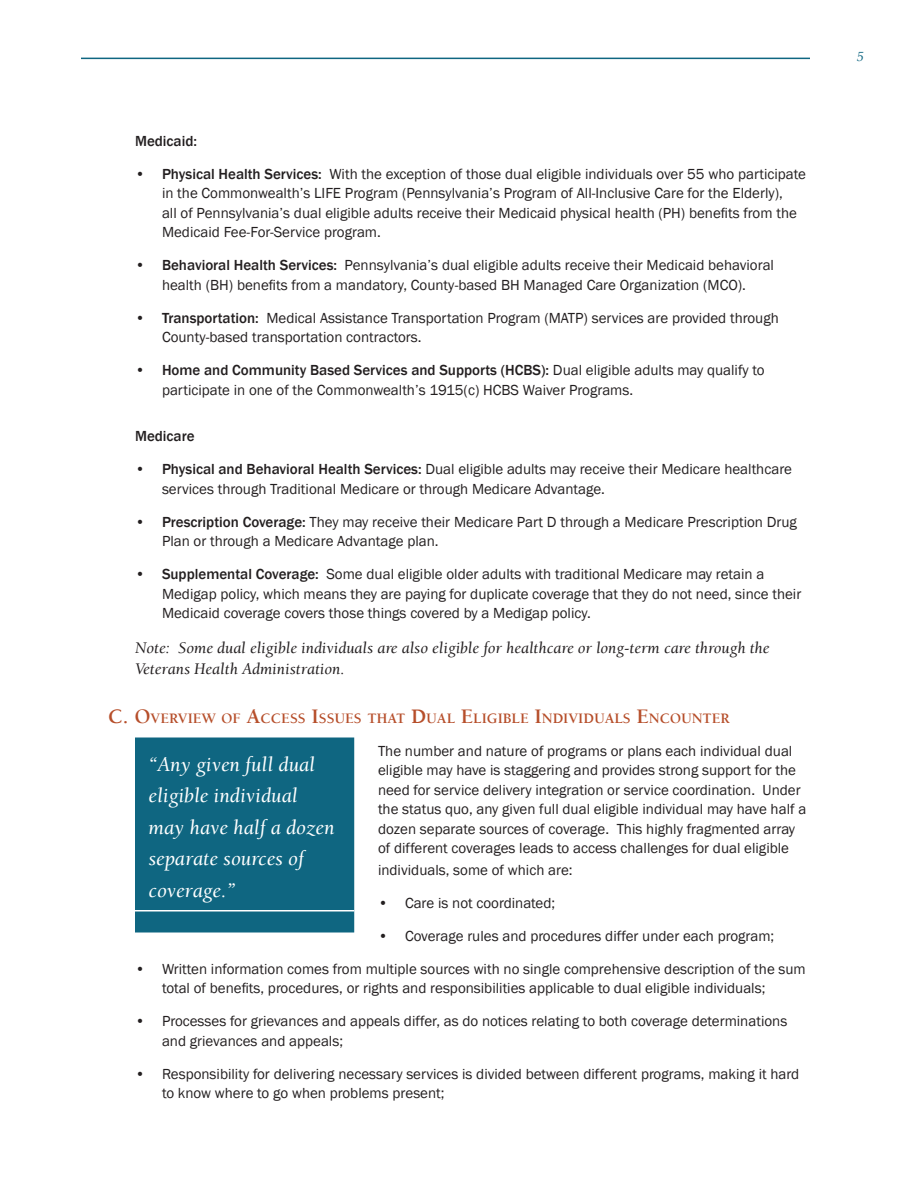
<style>
.page{position:relative;width:918px;height:1188px;background:#fff}
.page>*{position:absolute;margin:0;border:0;box-sizing:border-box;transform-origin:0 0}
.t1{font:italic 21px/31.5px "Berkeley LT";color:#fff}
.Italic_copy{font:italic 16.5px/21.6px "Berkeley LT";color:#231f20}
.Indent_copy__5{font:15px/19.5px "Franklin Gothic";color:#231f20}
.Indent_copy__5-2{font:500 15px "Franklin Gothic";color:#231f20}
.Headers_ABC{font:700 14.7px "Berkeley LT";color:#b64e2a}
.t2{font:italic 13.5px "Book Antiqua";color:#0f6681}
.s1{font-weight:500}
.s2{font-size:21px}
</style>
<div class="page">
<hr style="left:81px;top:58px;width:729px;height:1px;background:#0f6681">
<div style="left:135px;top:738px;width:219px;height:195px;background:#0f6681"></div>
<hr style="left:122px;top:910px;width:232px;height:2px;background:#fff">
<p class="Indent_copy__5-2" style="left:135px;top:131px;width:64px">Medicaid:</p>
<p class="Indent_copy__5" style="left:162px;top:164px;width:646px;text-indent:-27px">• <span class="s1">Physical Health Services:</span> With the exception of those dual eligible individuals over 55 who participate in the Commonwealth’s LIFE Program (Pennsylvania’s Program of All-Inclusive Care for the Elderly),<br>all of Pennsylvania’s dual eligible adults receive their Medicaid physical health (PH) benefits from the Medicaid Fee-For-Service program.</p>
<p class="Indent_copy__5" style="left:135px;top:256px;width:641px;text-align:center">• <span class="s1">Behavioral Health Services:</span> Pennsylvania’s dual eligible adults receive their Medicaid behavioral health (BH) benefits from a mandatory, County-based BH Managed Care Organization (MCO).</p>
<p class="Indent_copy__5" style="left:162px;top:308px;width:618px;text-indent:-27px">• <span class="s1">Transportation:</span> Medical Assistance Transportation Program (MATP) services are provided through<br>County-based transportation contractors.</p>
<p class="Indent_copy__5" style="left:162px;top:361px;width:604px;text-indent:-27px">• <span class="s1">Home and Community Based Services and Supports (HCBS):</span> Dual eligible adults may qualify to participate in one of the Commonwealth’s 1915(c) HCBS Waiver Programs.</p>
<p class="Indent_copy__5-2" style="left:135px;top:427px;width:61px">Medicare</p>
<p class="Indent_copy__5" style="left:162px;top:460px;width:632px;text-indent:-27px">• <span class="s1">Physical and Behavioral Health Services:</span> Dual eligible adults may receive their Medicare healthcare services through Traditional Medicare or through Medicare Advantage.</p>
<p class="Indent_copy__5" style="left:162px;top:512px;width:636px;text-indent:-27px">• <span class="s1">Prescription Coverage:</span> They may receive their Medicare Part D through a Medicare Prescription Drug<br>Plan or through a Medicare Advantage plan.</p>
<p class="Indent_copy__5" style="left:162px;top:565px;width:641px;text-indent:-27px">• <span class="s1">Supplemental Coverage:</span> Some dual eligible older adults with traditional Medicare may retain a<br>Medigap policy, which means they are paying for duplicate coverage that they do not need, since their<br>Medicaid coverage covers those things covered by a Medigap policy.</p>
<p class="Italic_copy" style="left:135px;top:637px;width:636px">Note: Some dual eligible individuals are also eligible for healthcare or long-term care through the<br>Veterans Health Administration.</p>
<p class="Headers_ABC" style="left:108px;top:710px;width:623px"><span class="s2">C. O</span>VERVIEW OF <span class="s2">A</span>CCESS <span class="s2">I</span>SSUES THAT <span class="s2">D</span>UAL <span class="s2">E</span>LIGIBLE <span class="s2">I</span>NDIVIDUALS <span class="s2">E</span>NCOUNTER</p>
<p class="t1" style="left:148px;top:749px;width:188px">“Any given full dual eligible individual may have half a dozen separate sources of coverage.”</p>
<p class="Indent_copy__5" style="left:378px;top:741px;width:430px">The number and nature of programs or plans each individual dual eligible may have is staggering and provides strong support for the need for service delivery integration or service coordination. Under the status quo, any given full dual eligible individual may have half a dozen separate sources of coverage. This highly fragmented array of different coverages leads to access challenges for dual eligible</p>
<p class="Indent_copy__5" style="left:378px;top:860px;width:196px">individuals, some of which are:</p>
<p class="Indent_copy__5" style="left:378px;top:893px;width:179px">• Care is not coordinated;</p>
<p class="Indent_copy__5" style="left:378px;top:926px;width:398px">• Coverage rules and procedures differ under each program;</p>
<p class="Indent_copy__5" style="left:162px;top:959px;width:645px;text-indent:-27px">• Written information comes from multiple sources with no single comprehensive description of the sum total of benefits, procedures, or rights and responsibilities applicable to dual eligible individuals;</p>
<p class="Indent_copy__5" style="left:162px;top:1012px;width:627px;text-indent:-27px">• Processes for grievances and appeals differ, as do notices relating to both coverage determinations and grievances and appeals;</p>
<p class="Indent_copy__5" style="left:162px;top:1064px;width:639px;text-indent:-27px">• Responsibility for delivering necessary services is divided between different programs, making it hard to know where to go when problems present;</p>
<p class="t2" style="left:857px;top:47px;width:8px">5</p>
</div>
